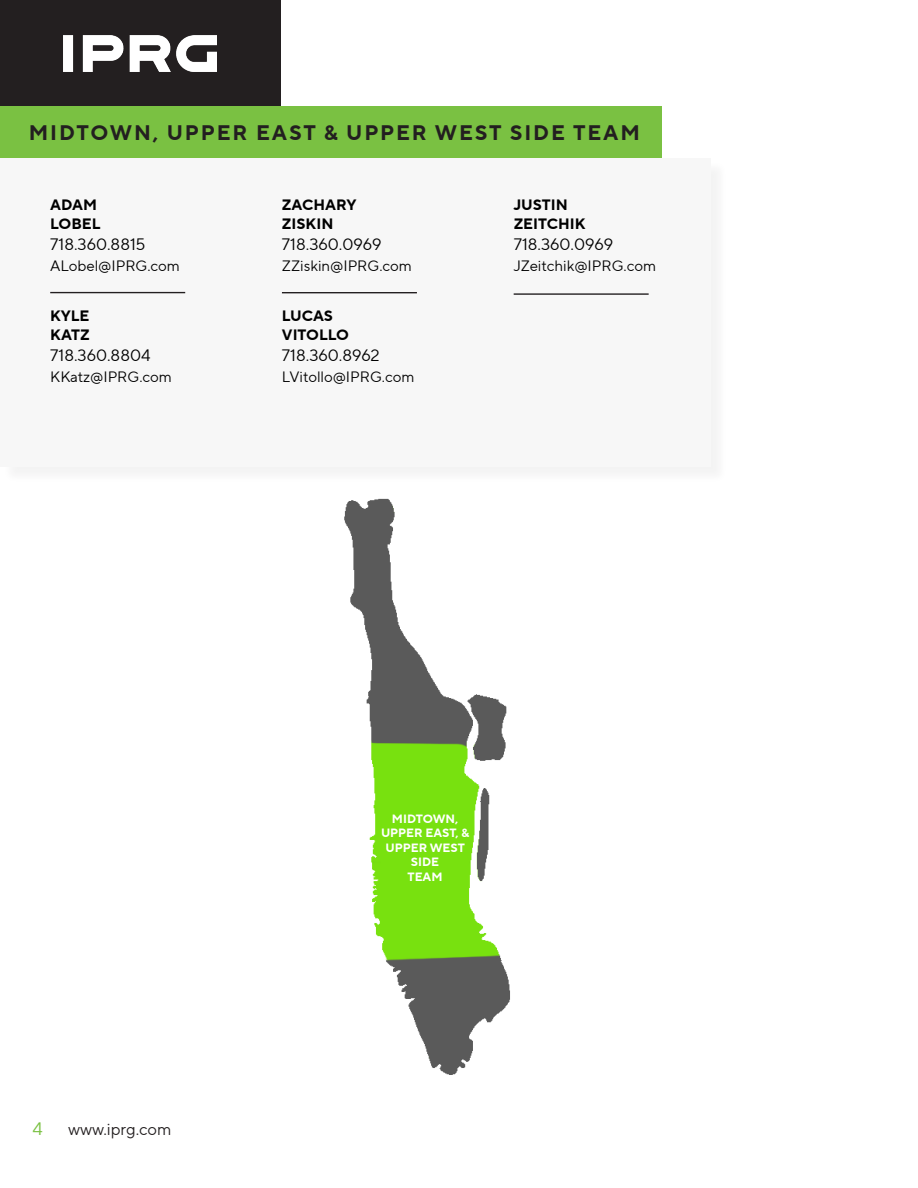
<style>
.page{position:relative;width:918px;height:1188px;background:#fff}
.page>*{position:absolute;margin:0;border:0;box-sizing:border-box;transform-origin:0 0}
.t1{font:700 21px "TT Norms Pro";letter-spacing:.09em;color:#231f20}
.t2{font:18px "TT Norms Pro";color:#7ac142}
.t3{font:16.5px "TT Norms Pro";color:#000}
.t4{font:16.5px "TT Norms Pro";color:#231f20}
.t5{font:15px "TT Norms Pro";color:#000}
.t6{font:700 15px "TT Norms Pro";color:#000}
.t7{font:700 12px "TT Norms Pro";color:#fff}
</style>
<div class="page">
<div style="left:0;top:0;width:281px;height:107px;background:#231f20"></div>
<img style="left:64px;top:35px;width:153px;height:37px">
<div style="left:2px;top:160px;width:726px;height:324px;background:#f8f7f8"></div>
<div style="left:0;top:158px;width:711px;height:309px;background:#f7f7f7"></div>
<img style="left:344px;top:498px;width:166px;height:577px">
<div style="left:0;top:107px;width:662px;height:51px;background:#7ac142"></div>
<hr style="left:50px;top:292px;width:135px;height:1px;background:#231f20">
<hr style="left:282px;top:292px;width:135px;height:1px;background:#231f20">
<hr style="left:514px;top:293px;width:135px;height:2px;background:#231f20">
<p class="t1" style="left:29px;top:117px;width:613px">MIDTOWN, UPPER EAST &amp; UPPER WEST SIDE TEAM</p>
<p class="t6" style="left:50px;top:194px;width:48px">ADAM</p>
<p class="t6" style="left:50px;top:213px;width:52px">LOBEL</p>
<p class="t3" style="left:50px;top:233px;width:97px">718.360.8815</p>
<p class="t5" style="left:50px;top:255px;width:131px">ALobel@IPRG.com</p>
<p class="t6" style="left:50px;top:304px;width:41px">KYLE</p>
<p class="t6" style="left:50px;top:323px;width:41px">KATZ</p>
<p class="t3" style="left:50px;top:343px;width:102px">718.360.8804</p>
<p class="t5" style="left:50px;top:366px;width:123px">KKatz@IPRG.com</p>
<p class="t6" style="left:282px;top:194px;width:76px">ZACHARY</p>
<p class="t6" style="left:282px;top:213px;width:53px">ZISKIN</p>
<p class="t3" style="left:282px;top:233px;width:101px">718.360.0969</p>
<p class="t5" style="left:282px;top:255px;width:131px">ZZiskin@IPRG.com</p>
<p class="t6" style="left:282px;top:304px;width:53px">LUCAS</p>
<p class="t6" style="left:282px;top:323px;width:68px">VITOLLO</p>
<p class="t3" style="left:282px;top:343px;width:99px">718.360.8962</p>
<p class="t5" style="left:282px;top:366px;width:134px">LVitollo@IPRG.com</p>
<p class="t6" style="left:514px;top:194px;width:56px">JUSTIN</p>
<p class="t6" style="left:514px;top:213px;width:73px">ZEITCHIK</p>
<p class="t3" style="left:514px;top:233px;width:101px">718.360.0969</p>
<p class="t5" style="left:514px;top:255px;width:144px">JZeitchik@IPRG.com</p>
<p class="t2" style="left:32px;top:1116px;width:12px">4</p>
<p class="t4" style="left:68px;top:1117px;width:105px">www.iprg.com</p>
<p class="t7" style="left:392px;top:810px;width:68px">MIDTOWN,</p>
<p class="t7" style="left:381px;top:824px;width:90px">UPPER EAST, &amp;</p>
<p class="t7" style="left:386px;top:839px;width:81px">UPPER WEST</p>
<p class="t7" style="left:411px;top:853px;width:30px">SIDE</p>
<p class="t7" style="left:408px;top:868px;width:37px">TEAM</p>
</div>
